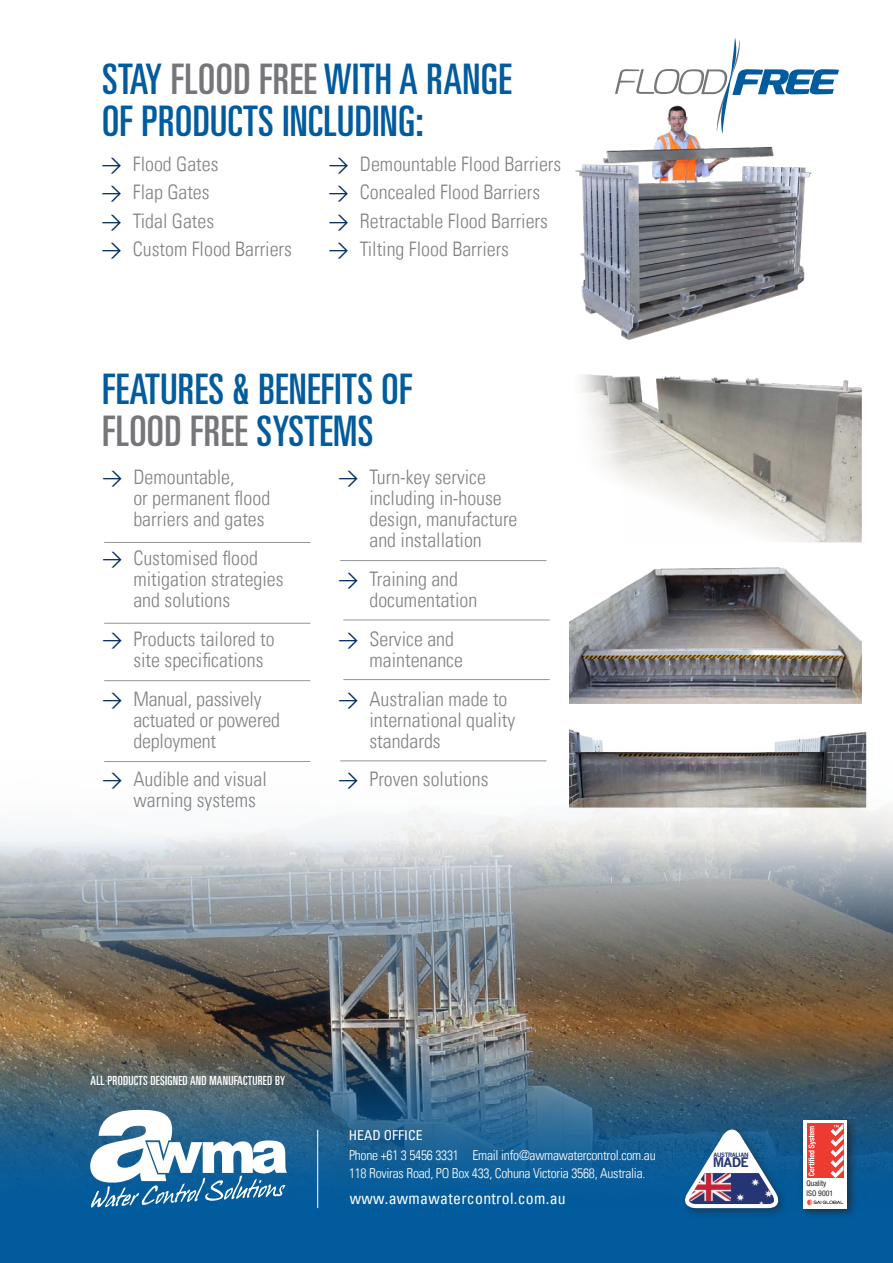
<style>
.page{position:relative;width:893px;height:1263px;background:#fff}
.page>*{position:absolute;margin:0;border:0;box-sizing:border-box;transform-origin:0 0}
.t1{font:ultra-condensed 42.15px/42px "Univers";letter-spacing:.01em;color:#015b9d}
.t2{font:ultra-condensed 42.15px "Univers";letter-spacing:.01em;color:#757679}
.t3{font:300 condensed 20.1px/21px "Univers LT";color:#808285}
.t4{font:condensed 15.75px "Univers";letter-spacing:.02em;color:#fff}
.t5{font:300 condensed 13.65px "Univers LT";letter-spacing:-.02em;color:#fff}
.t6{font:condensed 13.65px "Univers";color:#fff}
.t7{font:700 13.05px "News Gothic";color:#243575}
.t8{font:ultra-condensed 12.6px "Univers";letter-spacing:.02em;color:#fff}
.t9{font:condensed 7.8px/9.3px "Helvetica Neue";color:#231f20}
.t10{font:700 5.85px "News Gothic";letter-spacing:-.05em;color:#243575}
.s1{color:#757679}
.s2{font-family:"DIN Bek";font-weight:400;font-stretch:normal;color:#002a5f}
.s3{color:#015b9d}
</style>
<div class="page">
<img style="left:575px;top:133px;width:237px;height:190px">
<div style="left:0;top:805px;width:893px;height:458px;background:#015b9d"></div>
<img style="left:0;top:760px;width:893px;height:449px">
<svg style="left:615px;top:38px;width:224px;height:95px"></svg>
<div style="left:798px;top:1115px;width:60px;height:104px;background:#231f20;opacity:.75"></div>
<div style="left:803px;top:1120px;width:44px;height:88px;background:#fff"></div>
<div style="left:807px;top:1123px;width:36px;height:55px;background:#ee3b32"></div>
<svg style="left:808px;top:1126px;width:8px;height:50px"></svg>
<svg style="left:830px;top:1124px;width:13px;height:54px"></svg>
<svg style="left:807px;top:1199px;width:36px;height:6px"></svg>
<hr style="left:104px;top:542px;width:206px;height:1px;background:#939598">
<hr style="left:340px;top:560px;width:206px;height:1px;background:#939598">
<hr style="left:343px;top:620px;width:207px;height:1px;background:#939598">
<hr style="left:343px;top:679px;width:207px;height:1px;background:#939598">
<hr style="left:340px;top:761px;width:206px;height:1px;background:#939598">
<hr style="left:104px;top:623px;width:206px;height:1px;background:#939598">
<hr style="left:104px;top:680px;width:206px;height:1px;background:#939598">
<hr style="left:104px;top:761px;width:206px;height:1px;background:#939598">
<img style="left:569px;top:729px;width:301px;height:80px">
<hr style="left:317px;top:1130px;width:1px;height:78px;background:#fff">
<img style="left:581px;top:323px;width:281px;height:161px">
<img style="left:569px;top:484px;width:293px;height:219px">
<div style="left:680px;top:1125px;width:109px;height:94px;background:#231f20;opacity:.48"></div>
<svg style="left:682px;top:1125px;width:99px;height:85px;background:#6883a6"></svg>
<svg style="left:90px;top:1109px;width:197px;height:99px"></svg>
<p class="t1" style="left:102px;top:58px;width:411px">STAY <span class="s1">FLOOD FREE</span> WITH A RANGE<br>OF PRODUCTS INCLUDING:</p>
<p class="t3" style="left:102px;top:154px;width:119px"><span class="s2">&gt;</span> Flood Gates</p>
<p class="t3" style="left:102px;top:182px;width:110px"><span class="s2">&gt;</span> Flap Gates</p>
<p class="t3" style="left:102px;top:210px;width:114px"><span class="s2">&gt;</span> Tidal Gates</p>
<p class="t3" style="left:102px;top:238px;width:192px"><span class="s2">&gt;</span> Custom Flood Barriers</p>
<p class="t3" style="left:329px;top:154px;width:234px"><span class="s2">&gt;</span> Demountable Flood Barriers</p>
<p class="t3" style="left:329px;top:182px;width:213px"><span class="s2">&gt;</span> Concealed Flood Barriers</p>
<p class="t3" style="left:329px;top:210px;width:221px"><span class="s2">&gt;</span> Retractable Flood Barriers</p>
<p class="t3" style="left:329px;top:238px;width:182px"><span class="s2">&gt;</span> Tilting Flood Barriers</p>
<p class="t1" style="left:102px;top:368px;width:312px">FEATURES &amp; BENEFITS OF</p>
<p class="t2" style="left:102px;top:407px;width:273px">FLOOD FREE <span class="s3">SYSTEMS</span></p>
<p class="t3" style="left:133px;top:467px;width:138px;text-indent:-31px"><span class="s2">&gt;</span> Demountable,<br>or permanent flood barriers and gates</p>
<p class="t3" style="left:133px;top:547px;width:152px;text-indent:-31px"><span class="s2">&gt;</span> Customised flood mitigation strategies and solutions</p>
<p class="t3" style="left:133px;top:628px;width:143px;text-indent:-31px"><span class="s2">&gt;</span> Products tailored to site specifications</p>
<p class="t3" style="left:133px;top:688px;width:148px;text-indent:-31px"><span class="s2">&gt;</span> Manual, passively actuated or powered deployment</p>
<p class="t3" style="left:133px;top:769px;width:135px;text-indent:-31px"><span class="s2">&gt;</span> Audible and visual warning systems</p>
<p class="t3" style="left:369px;top:467px;width:149px;text-indent:-31px"><span class="s2">&gt;</span> Turn-key service including in-house design, manufacture and installation</p>
<p class="t3" style="left:369px;top:568px;width:109px;text-indent:-31px"><span class="s2">&gt;</span> Training and documentation</p>
<p class="t3" style="left:369px;top:628px;width:95px;text-indent:-31px"><span class="s2">&gt;</span> Service and maintenance</p>
<p class="t3" style="left:369px;top:688px;width:147px;text-indent:-31px"><span class="s2">&gt;</span> Australian made to international quality standards</p>
<p class="t3" style="left:338px;top:769px;width:152px"><span class="s2">&gt;</span> Proven solutions</p>
<p class="t8" style="left:91px;top:1073px;width:196px">ALL PRODUCTS DESIGNED AND MANUFACTURED BY</p>
<p class="t6" style="left:349px;top:1126px;width:75px">HEAD OFFICE</p>
<p class="t5" style="left:349px;top:1147px;width:308px">Phone +61 3 5456 3331 Email info@awmawatercontrol.com.au</p>
<p class="t5" style="left:349px;top:1165px;width:298px">118 Roviras Road, PO Box 433, Cohuna Victoria 3568, Australia.</p>
<p class="t4" style="left:350px;top:1188px;width:218px">www.awmawatercontrol.com.au</p>
<p class="t10" style="left:713px;top:1151px;width:37px">AUSTRALIAN</p>
<p class="t7" style="left:713px;top:1155px;width:38px">MADE</p>
<p class="t9" style="left:806px;top:1179px;width:28px">Quality<br>ISO 9001</p>
</div>
